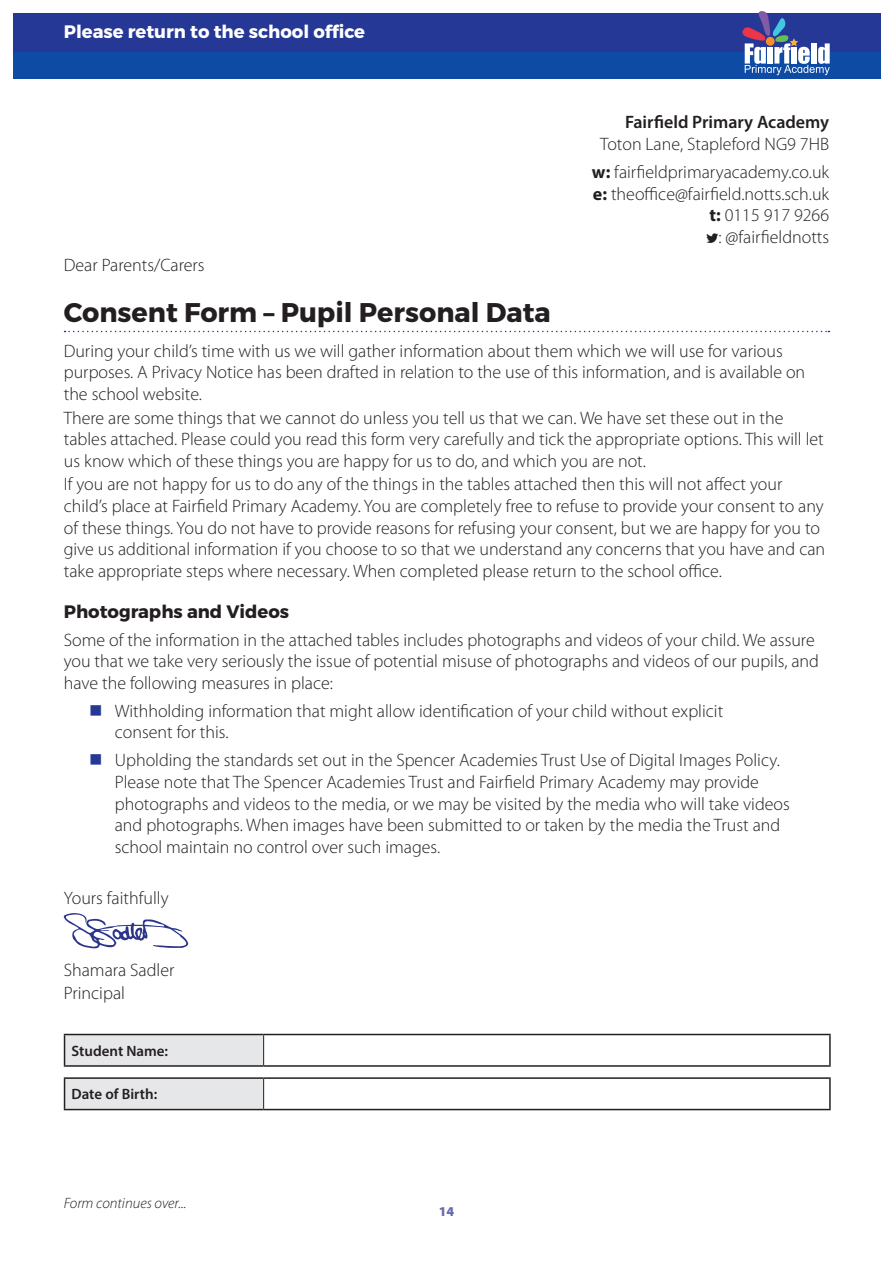
<style>
.page{position:relative;width:893px;height:1263px;background:#fff}
.page>*{position:absolute;margin:0;border:0;box-sizing:border-box;transform-origin:0 0}
.h3-mont-rule{font:700 27px "Montserrat";color:#231f20}
.text-light{font:300 18px/21.6px "Myriad Pro";color:#231f20}
.text-light-address{font:300 18px/21.6px "Myriad Pro";color:#231f20;text-align:right}
.t1{font:700 18px "Montserrat";color:#fff}
.h5-mont{font:700 18px "Montserrat";color:#231f20}
.table-text{font:600 15px "Myriad Pro";color:#231f20}
.text-light-2{font:italic 300 15px "Myriad Pro";color:#231f20}
.t2{font:900 13.5px "Myriad Pro";color:#686ab0}
.s1{font-weight:600}
.s2{font-weight:700}
</style>
<div class="page">
<div style="left:13px;top:13px;width:867px;height:42px;background:#263895"></div>
<div style="left:13px;top:52px;width:867px;height:26px;background:#0e4ba5"></div>
<svg style="left:65px;top:331px;width:764px;height:1px"></svg>
<svg style="left:64px;top:913px;width:124px;height:35px"></svg>
<div style="left:65px;top:1034px;width:199px;height:32px;background:#e6e7e9"></div>
<hr style="left:64px;top:1034px;width:200px;height:1px;background:#231f20">
<hr style="left:64px;top:1035px;width:1px;height:30px;background:#231f20">
<hr style="left:264px;top:1034px;width:567px;height:1px;background:#231f20">
<hr style="left:829px;top:1035px;width:2px;height:30px;background:#231f20">
<hr style="left:64px;top:1065px;width:200px;height:2px;background:#231f20">
<hr style="left:264px;top:1065px;width:567px;height:2px;background:#231f20">
<hr style="left:263px;top:1035px;width:1px;height:30px;background:#231f20">
<div style="left:65px;top:1078px;width:199px;height:31px;background:#e6e7e9"></div>
<hr style="left:64px;top:1077px;width:200px;height:2px;background:#231f20">
<hr style="left:64px;top:1079px;width:1px;height:30px;background:#231f20">
<hr style="left:264px;top:1077px;width:567px;height:2px;background:#231f20">
<hr style="left:829px;top:1079px;width:2px;height:30px;background:#231f20">
<hr style="left:64px;top:1109px;width:200px;height:1px;background:#231f20">
<hr style="left:264px;top:1109px;width:567px;height:1px;background:#231f20">
<hr style="left:263px;top:1079px;width:1px;height:30px;background:#231f20">
<svg style="left:742px;top:11px;width:88px;height:64px"></svg>
<p class="t1" style="left:64px;top:21px;width:303px">Please return to the school office</p>
<p class="text-light-address" style="left:600px;top:112px;width:230px"><span class="s1">Fairfield Primary Academy<br></span>Toton Lane, Stapleford NG9 7HB</p>
<p class="text-light-address" style="left:592px;top:161px;width:239px"><span class="s2">w:</span> fairfieldprimaryacademy.co.uk <span class="s2">e:</span> theoffice@fairfield.notts.sch.uk <span class="s2">t:</span> 0115 917 9266<br>: @fairfieldnotts</p>
<p class="text-light" style="left:64px;top:254px;width:142px">Dear Parents/Carers</p>
<p class="h3-mont-rule" style="left:64px;top:296px;width:488px">Consent Form – Pupil Personal Data</p>
<p class="text-light" style="left:64px;top:340px;width:743px">During your child’s time with us we will gather information about them which we will use for various purposes. A Privacy Notice has been drafted in relation to the use of this information, and is available on the school website.</p>
<p class="text-light" style="left:64px;top:407px;width:761px">There are some things that we cannot do unless you tell us that we can. We have set these out in the tables attached. Please could you read this form very carefully and tick the appropriate options. This will let us know which of these things you are happy for us to do, and which you are not.</p>
<p class="text-light" style="left:64px;top:474px;width:763px">If you are not happy for us to do any of the things in the tables attached then this will not affect your child’s place at Fairfield Primary Academy. You are completely free to refuse to provide your consent to any of these things. You do not have to provide reasons for refusing your consent, but we are happy for you to give us additional information if you choose to so that we understand any concerns that you have and can take appropriate steps where necessary. When completed please return to the school office.</p>
<p class="h5-mont" style="left:64px;top:600px;width:227px">Photographs and Videos</p>
<p class="text-light" style="left:64px;top:629px;width:757px">Some of the information in the attached tables includes photographs and videos of your child. We assure you that we take very seriously the issue of potential misuse of photographs and videos of our pupils, and have the following measures in place:</p>
<p class="text-light" style="left:115px;top:700px;width:610px">Withholding information that might allow identification of your child without explicit consent for this.</p>
<p class="text-light" style="left:115px;top:750px;width:676px">Upholding the standards set out in the Spencer Academies Trust Use of Digital Images Policy.<br>Please note that The Spencer Academies Trust and Fairfield Primary Academy may provide photographs and videos to the media, or we may be visited by the media who will take videos and photographs. When images have been submitted to or taken by the media the Trust and school maintain no control over such images.</p>
<p class="text-light" style="left:64px;top:888px;width:106px">Yours faithfully</p>
<p class="text-light" style="left:64px;top:959px;width:112px">Shamara Sadler</p>
<p class="text-light" style="left:64px;top:983px;width:63px">Principal</p>
<p class="table-text" style="left:72px;top:1041px;width:98px">Student Name:</p>
<p class="table-text" style="left:72px;top:1085px;width:87px">Date of Birth:</p>
<p class="text-light-2" style="left:64px;top:1195px;width:124px">Form continues over...</p>
<p class="t2" style="left:439px;top:1203px;width:17px">14</p>
</div>
